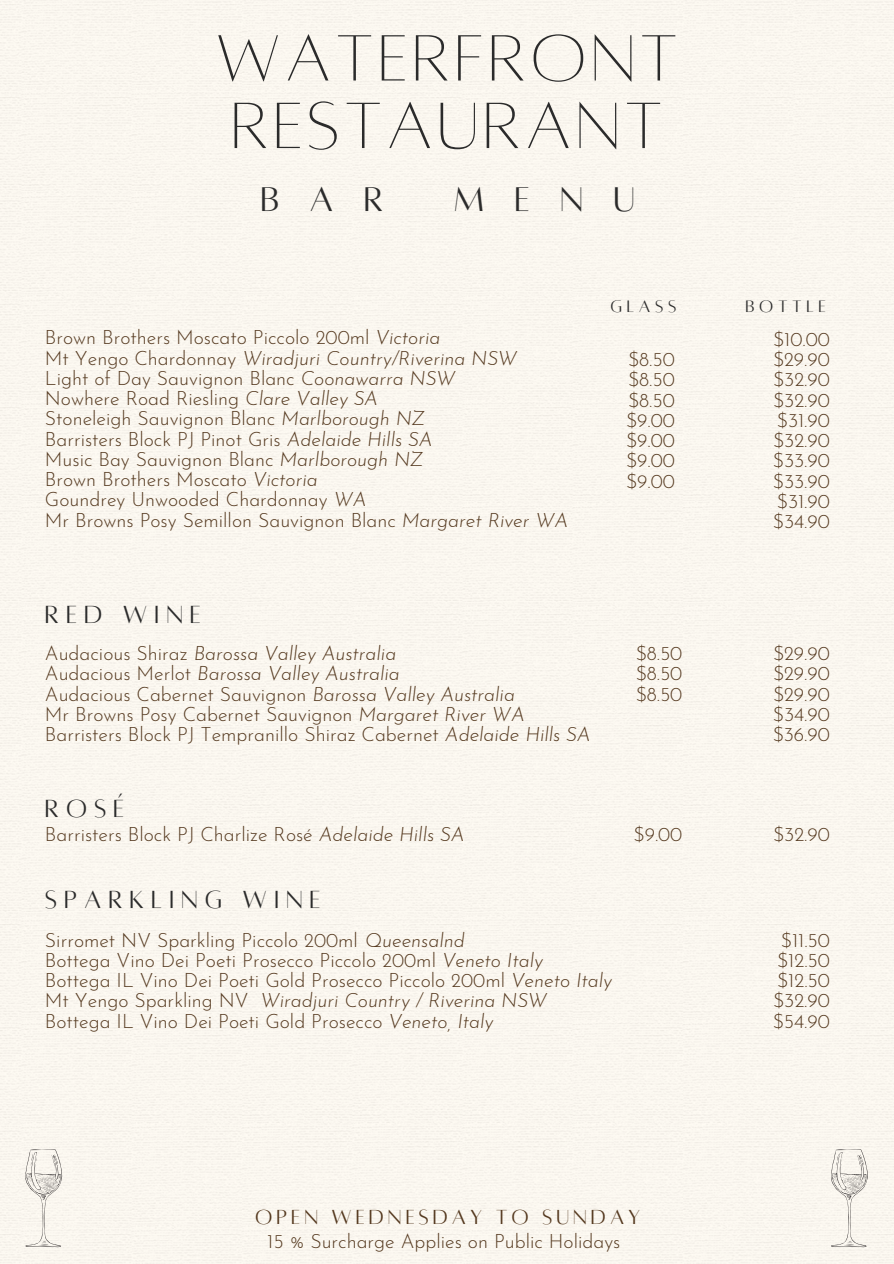
<style>
.page{position:relative;width:894px;height:1264px;background:#fff}
.page>*{position:absolute;margin:0;border:0;box-sizing:border-box;transform-origin:0 0}
.t1{font:72px/67.5px "Alta light";letter-spacing:.065em;color:#2b2b2b}
.t2{font:37.8px "Alta regular";letter-spacing:.8em;color:#2b2b2b}
.t3{font:27.3px "Alta regular";letter-spacing:.25em;color:#2b2b2b}
.t4{font:22.5px "Alta regular";letter-spacing:.175em;color:#54381e}
.t5{font:300 19.5px "Josefin Sans";color:#54381e}
.t6{font:italic 300 19.5px "Josefin Sans";color:#54381e}
.t7{font:18.3px "Alta regular";letter-spacing:.25em;color:#2b2b2b}
.s1{font-style:italic}
.s2{font-style:normal}
</style>
<div class="page">
<svg style="left:24px;top:1149px;width:41px;height:98px"></svg>
<svg style="left:829px;top:1149px;width:41px;height:98px"></svg>
<h1 class="t1" style="left:216px;top:25px;width:463px">WATERFRONT<br>RESTAURANT</h1>
<p class="t2" style="left:260px;top:180px;width:125px">BAR</p>
<p class="t2" style="left:453px;top:180px;width:183px">MENU</p>
<h2 class="t5" style="left:45px;top:329px;width:397px">Brown Brothers Moscato Piccolo 200ml <span class="s1">Victoria</span></h2>
<p class="t6" style="left:45px;top:350px;width:473px"><span class="s2">Mt Yengo Chardonnay</span> Wiradjuri Country/Riverina NSW</p>
<p class="t5" style="left:45px;top:370px;width:412px">Light of Day Sauvignon Blanc <span class="s1">Coonawarra NSW</span></p>
<p class="t5" style="left:45px;top:390px;width:334px">Nowhere Road Riesling <span class="s1">Clare Valley SA</span></p>
<p class="t5" style="left:45px;top:410px;width:381px">Stoneleigh Sauvignon Blanc <span class="s1">Marlborough NZ</span></p>
<p class="t5" style="left:45px;top:431px;width:389px">Barristers Block PJ Pinot Gris <span class="s1">Adelaide Hills SA</span></p>
<p class="t5" style="left:45px;top:451px;width:379px">Music Bay Sauvignon Blanc <span class="s1">Marlborough NZ</span></p>
<p class="t5" style="left:45px;top:471px;width:274px">Brown Brothers Moscato <span class="s1">Victoria</span></p>
<p class="t5" style="left:45px;top:491px;width:323px">Goundrey Unwooded Chardonnay <span class="s1">WA</span></p>
<p class="t5" style="left:45px;top:512px;width:524px">Mr Browns Posy Semillon Sauvignon Blanc <span class="s1">Margaret River WA</span></p>
<p class="t7" style="left:610px;top:297px;width:67px">GLASS</p>
<h3 class="t7" style="left:745px;top:297px;width:82px">BOTTLE</h3>
<p class="t5" style="left:628px;top:351px;width:48px">$8.50</p>
<p class="t5" style="left:628px;top:372px;width:48px">$8.50</p>
<p class="t5" style="left:628px;top:392px;width:48px">$8.50</p>
<p class="t5" style="left:626px;top:412px;width:50px">$9.00</p>
<p class="t5" style="left:626px;top:432px;width:50px">$9.00</p>
<p class="t5" style="left:626px;top:453px;width:50px">$9.00</p>
<h3 class="t5" style="left:626px;top:473px;width:50px">$9.00</h3>
<p class="t5" style="left:773px;top:331px;width:58px">$10.00</p>
<p class="t5" style="left:772px;top:351px;width:58px">$29.90</p>
<p class="t5" style="left:773px;top:372px;width:58px">$32.90</p>
<p class="t5" style="left:773px;top:392px;width:58px">$32.90</p>
<p class="t5" style="left:776px;top:412px;width:54px">$31.90</p>
<p class="t5" style="left:773px;top:432px;width:58px">$32.90</p>
<p class="t5" style="left:772px;top:453px;width:58px">$33.90</p>
<p class="t5" style="left:772px;top:473px;width:58px">$33.90</p>
<h3 class="t5" style="left:776px;top:493px;width:54px">$31.90</h3>
<p class="t5" style="left:772px;top:513px;width:58px">$34.90</p>
<p class="t3" style="left:45px;top:601px;width:158px">RED WINE</p>
<p class="t6" style="left:45px;top:645px;width:353px"><span class="s2">Audacious Shiraz</span> Barossa Valley Australia</p>
<p class="t6" style="left:45px;top:666px;width:356px"><span class="s2">Audacious Merlot</span> Barossa Valley Australia</p>
<p class="t5" style="left:45px;top:686px;width:471px">Audacious Cabernet Sauvignon <span class="s1">Barossa Valley Australia</span></p>
<p class="t5" style="left:45px;top:706px;width:481px">Mr Browns Posy Cabernet Sauvignon <span class="s1">Margaret River WA</span></p>
<p class="t5" style="left:45px;top:726px;width:547px">Barristers Block PJ Tempranillo Shiraz Cabernet <span class="s1">Adelaide Hills SA</span></p>
<p class="t5" style="left:635px;top:645px;width:48px">$8.50</p>
<p class="t5" style="left:635px;top:666px;width:48px">$8.50</p>
<p class="t5" style="left:635px;top:686px;width:48px">$8.50</p>
<p class="t5" style="left:772px;top:645px;width:58px">$29.90</p>
<p class="t5" style="left:772px;top:666px;width:58px">$29.90</p>
<p class="t5" style="left:772px;top:686px;width:58px">$29.90</p>
<p class="t5" style="left:772px;top:706px;width:58px">$34.90</p>
<p class="t5" style="left:772px;top:726px;width:59px">$36.90</p>
<p class="t3" style="left:45px;top:795px;width:81px">ROSÉ</p>
<p class="t5" style="left:45px;top:826px;width:421px">Barristers Block PJ Charlize Rosé <span class="s1">Adelaide Hills SA</span></p>
<p class="t5" style="left:633px;top:826px;width:50px">$9.00</p>
<p class="t5" style="left:773px;top:826px;width:58px">$32.90</p>
<p class="t3" style="left:45px;top:886px;width:277px">SPARKLING WINE</p>
<p class="t5" style="left:45px;top:931px;width:421px">Sirromet NV Sparkling Piccolo 200ml <span class="s1">Queensalnd</span></p>
<p class="t5" style="left:45px;top:952px;width:499px">Bottega Vino Dei Poeti Prosecco Piccolo 200ml <span class="s1">Veneto Italy</span></p>
<p class="t5" style="left:45px;top:972px;width:568px">Bottega IL Vino Dei Poeti Gold Prosecco Piccolo 200ml <span class="s1">Veneto Italy</span></p>
<p class="t6" style="left:45px;top:992px;width:503px"><span class="s2">Mt Yengo Sparkling NV</span> Wiradjuri Country / Riverina NSW</p>
<p class="t5" style="left:45px;top:1012px;width:449px">Bottega IL Vino Dei Poeti Gold Prosecco <span class="s1">Veneto, Italy</span></p>
<p class="t4" style="left:255px;top:1206px;width:386px">OPEN WEDNESDAY TO SUNDAY</p>
<p class="t5" style="left:267px;top:1233px;width:354px">15 % Surcharge Applies on Public Holidays</p>
<p class="t5" style="left:780px;top:931px;width:50px">$11.50</p>
<p class="t5" style="left:777px;top:952px;width:54px">$12.50</p>
<p class="t5" style="left:777px;top:972px;width:54px">$12.50</p>
<p class="t5" style="left:773px;top:992px;width:58px">$32.90</p>
<h4 class="t5" style="left:772px;top:1012px;width:59px">$54.90</h4>
</div>
